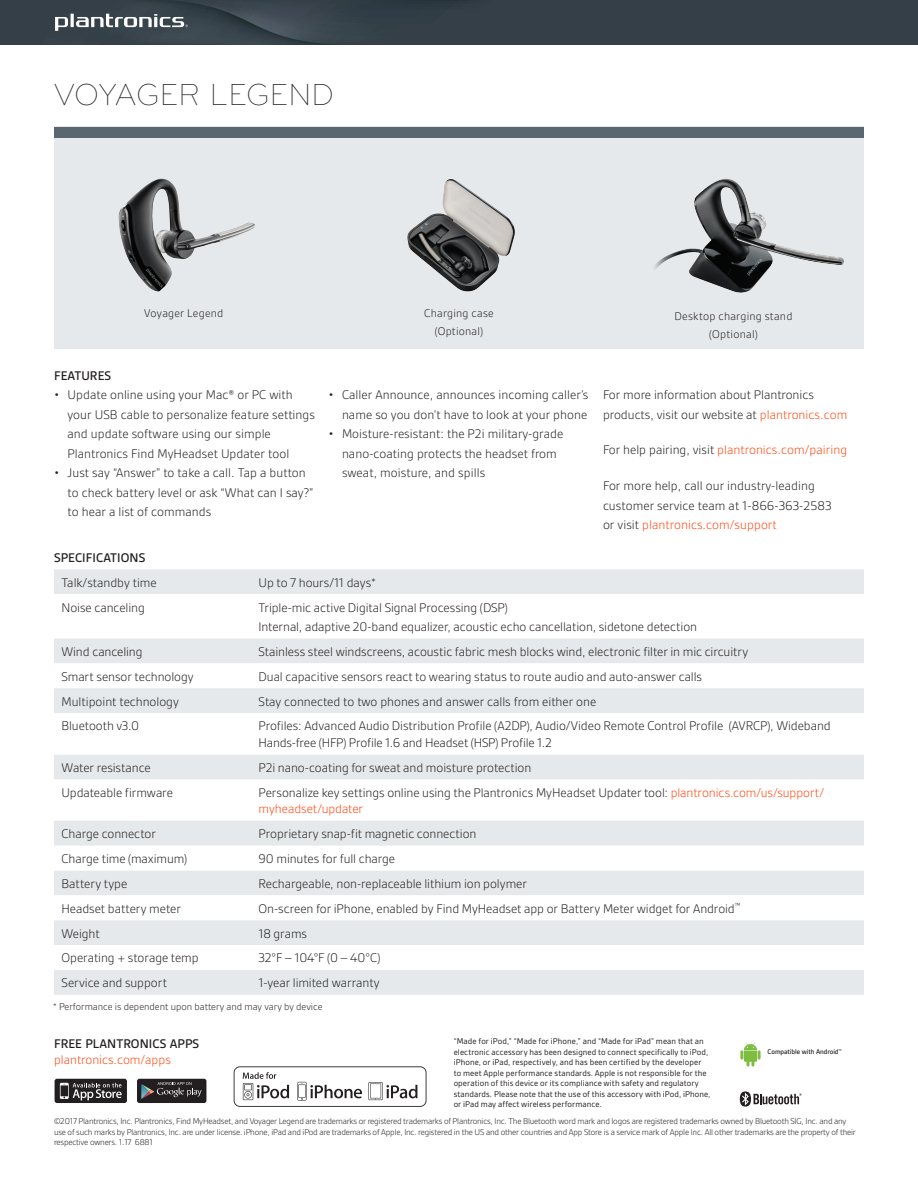
<style>
.page{position:relative;width:918px;height:1188px;background:#fff}
.page>*{position:absolute;margin:0;border:0;box-sizing:border-box;transform-origin:0 0}
.Product_name{font:300 31.5px "Bryant";letter-spacing:.005em;color:#231f20}
.BACK_Text{font:300 13.5px/19.5px "Gesta";letter-spacing:-.005em;color:#231f20}
.Body_copy{font:300 13.5px/19.5px "Gesta";letter-spacing:.005em;color:#231f20}
.Table_copy{font:300 13.5px "Gesta";color:#231f20}
.Body_copy-2{font:300 13.5px "Gesta";color:#ff460f}
.Subhead{font:500 13.5px "Gesta";letter-spacing:.005em;color:#231f20}
.BACK_Text-2{font:300 12px "Gesta";letter-spacing:.02em;color:#231f20}
.Body_copy-3{font:300 10.5px "Gesta";color:#231f20}
.Copyright{font:300 9px/10.5px "Gesta";letter-spacing:-.02em;color:#231f20}
.BACK_Copyright{font:9px/10.5px "Gesta";letter-spacing:.01em;color:#231f20}
.t1{font:500 7.35px "Gesta";letter-spacing:-.01em;color:#231f20}
.s1{color:#ff460f}
.s2{color:#231f20}
</style>
<div class="page">
<svg style="left:0;top:0;width:918px;height:45px;background:#38434b"></svg>
<div style="left:54px;top:127px;width:810px;height:222px;background:#e6e9eb"></div>
<div style="left:54px;top:127px;width:810px;height:11px;background:#5a6670"></div>
<img style="left:118px;top:178px;width:137px;height:114px">
<div style="left:54px;top:569px;width:810px;height:25px;background:#e6e9eb"></div>
<svg style="left:54px;top:638px;width:810px;height:1px"></svg>
<div style="left:54px;top:639px;width:810px;height:24px;background:#e6e9eb"></div>
<svg style="left:54px;top:688px;width:810px;height:307px"></svg>
<div style="left:54px;top:821px;width:810px;height:25px;background:#e6e9eb"></div>
<img style="left:407px;top:179px;width:108px;height:113px">
<img style="left:654px;top:178px;width:190px;height:115px">
<svg style="left:54px;top:1078px;width:73px;height:25px;background:#4e4b4c"></svg>
<div style="left:137px;top:1079px;width:69px;height:24px;background:#231f20;border-radius:2px"></div>
<svg style="left:141px;top:1082px;width:61px;height:17px"></svg>
<svg style="left:740px;top:1042px;width:21px;height:25px"></svg>
<svg style="left:234px;top:1066px;width:193px;height:41px"></svg>
<svg style="left:740px;top:1091px;width:62px;height:16px"></svg>
<p class="Product_name" style="left:54px;top:76px;width:281px">VOYAGER LEGEND</p>
<p class="BACK_Text-2" style="left:424px;top:306px;width:71px">Charging case</p>
<p class="BACK_Text-2" style="left:435px;top:324px;width:50px">(Optional)</p>
<p class="BACK_Text-2" style="left:144px;top:306px;width:81px">Voyager Legend</p>
<p class="BACK_Text-2" style="left:675px;top:310px;width:119px">Desktop charging stand</p>
<p class="BACK_Text-2" style="left:709px;top:328px;width:50px">(Optional)</p>
<p class="Subhead" style="left:54px;top:368px;width:59px">FEATURES</p>
<p class="BACK_Text" style="left:68px;top:385px;width:249px;text-indent:-14px">• Update online using your Mac® or PC with your USB cable to personalize feature settings and update software using our simple Plantronics Find MyHeadset Updater tool</p>
<p class="BACK_Text" style="left:68px;top:463px;width:248px;text-indent:-14px">• Just say “Answer” to take a call. Tap a button to check battery level or ask “What can I say?” to hear a list of commands</p>
<p class="BACK_Text" style="left:328px;top:385px;width:261px;text-align:right">• Caller Announce, announces incoming caller’s name so you don’t have to look at your phone</p>
<p class="BACK_Text" style="left:342px;top:424px;width:223px;text-indent:-14px">• Moisture-resistant: the P2i military-grade nano-coating protects the headset from sweat, moisture, and spills</p>
<p class="Body_copy" style="left:603px;top:385px;width:246px">For more information about Plantronics products, visit our website at <span class="s1">plantronics.com</span></p>
<p class="Body_copy-2" style="left:603px;top:442px;width:246px"><span class="s2">For help pairing, visit</span> plantronics.com/pairing</p>
<p class="Body_copy" style="left:603px;top:476px;width:213px">For more help, call our industry-leading</p>
<p class="Body_copy" style="left:603px;top:495px;width:230px">customer service team at 1-866-363-2583 or visit <span class="s1">plantronics.com/support</span></p>
<p class="Subhead" style="left:54px;top:550px;width:93px">SPECIFICATIONS</p>
<p class="Table_copy" style="left:62px;top:575px;width:97px">Talk/standby time</p>
<p class="BACK_Text" style="left:259px;top:572px;width:119px">Up to 7 hours/11 days*</p>
<p class="BACK_Text" style="left:62px;top:597px;width:85px">Noise canceling</p>
<p class="BACK_Text" style="left:259px;top:597px;width:251px">Triple-mic active Digital Signal Processing (DSP)</p>
<p class="BACK_Text" style="left:259px;top:617px;width:440px">Internal, adaptive 20-band equalizer, acoustic echo cancellation, sidetone detection</p>
<p class="BACK_Text" style="left:62px;top:642px;width:83px">Wind canceling</p>
<p class="BACK_Text" style="left:259px;top:642px;width:491px">Stainless steel windscreens, acoustic fabric mesh blocks wind, electronic filter in mic circuitry</p>
<p class="BACK_Text" style="left:62px;top:667px;width:134px">Smart sensor technology</p>
<p class="BACK_Text" style="left:259px;top:667px;width:445px">Dual capacitive sensors react to wearing status to route audio and auto-answer calls</p>
<p class="Table_copy" style="left:62px;top:694px;width:119px">Multipoint technology</p>
<p class="Table_copy" style="left:259px;top:694px;width:339px">Stay connected to two phones and answer calls from either one</p>
<p class="BACK_Text" style="left:62px;top:716px;width:79px">Bluetooth v3.0</p>
<p class="BACK_Text" style="left:259px;top:718px;width:574px;line-height:16.5px">Profiles: Advanced Audio Distribution Profile (A2DP), Audio/Video Remote Control Profile (AVRCP), Wideband<br>Hands-free (HFP) Profile 1.6 and Headset (HSP) Profile 1.2</p>
<p class="BACK_Text" style="left:62px;top:758px;width:91px">Water resistance</p>
<p class="BACK_Text" style="left:259px;top:758px;width:274px">P2i nano-coating for sweat and moisture protection</p>
<p class="BACK_Text" style="left:62px;top:782px;width:113px">Updateable firmware</p>
<p class="BACK_Text" style="left:259px;top:784px;width:567px;line-height:16.5px">Personalize key settings online using the Plantronics MyHeadset Updater tool: <span class="s1">plantronics.com/us/support/ myheadset/updater</span></p>
<p class="BACK_Text" style="left:62px;top:824px;width:96px">Charge connector</p>
<p class="BACK_Text" style="left:259px;top:824px;width:219px">Proprietary snap-fit magnetic connection</p>
<p class="BACK_Text" style="left:62px;top:849px;width:127px">Charge time (maximum)</p>
<p class="BACK_Text" style="left:259px;top:849px;width:138px">90 minutes for full charge</p>
<p class="BACK_Text" style="left:62px;top:874px;width:67px">Battery type</p>
<p class="BACK_Text" style="left:259px;top:874px;width:270px">Rechargeable, non-replaceable lithium ion polymer</p>
<p class="BACK_Text" style="left:62px;top:898px;width:121px">Headset battery meter</p>
<p class="BACK_Text" style="left:259px;top:898px;width:483px">On-screen for iPhone, enabled by Find MyHeadset app or Battery Meter widget for Android<sup>™</sup></p>
<p class="BACK_Text" style="left:62px;top:923px;width:40px">Weight</p>
<p class="BACK_Text" style="left:259px;top:923px;width:50px">18 grams</p>
<p class="BACK_Text" style="left:62px;top:948px;width:139px">Operating + storage temp</p>
<p class="BACK_Text" style="left:259px;top:948px;width:123px">32°F–104°F (0–40°C)</p>
<p class="BACK_Text" style="left:62px;top:973px;width:107px">Service and support</p>
<p class="BACK_Text" style="left:259px;top:973px;width:123px">1-year limited warranty</p>
<p class="Body_copy-3" style="left:53px;top:1001px;width:271px">* Performance is dependent upon battery and may vary by device</p>
<p class="Subhead" style="left:54px;top:1036px;width:147px">FREE PLANTRONICS APPS</p>
<p class="Body_copy-2" style="left:54px;top:1052px;width:118px">plantronics.com/apps</p>
<p class="BACK_Copyright" style="left:454px;top:1036px;width:258px">“Made for iPod,” “Made for iPhone,” and “Made for iPad” mean that an electronic accessory has been designed to connect specifically to iPod, iPhone, or iPad, respectively, and has been certified by the developer to meet Apple performance standards. Apple is not responsible for the operation of this device or its compliance with safety and regulatory standards. Please note that the use of this accessory with iPod, iPhone, or iPad may affect wireless performance.</p>
<p class="t1" style="left:768px;top:1047px;width:76px">Compatible with Android<sup>™</sup></p>
<p class="Copyright" style="left:54px;top:1116px;width:803px">©2017 Plantronics, Inc. Plantronics, Find MyHeadset, and Voyager Legend are trademarks or registered trademarks of Plantronics, Inc. The Bluetooth word mark and logos are registered trademarks owned by Bluetooth SIG, Inc. and any use of such marks by Plantronics, Inc. are under license. iPhone, iPad and iPod are trademarks of Apple, Inc. registered in the US and other countries and App Store is a service mark of Apple Inc. All other trademarks are the property of their respective owners. 1.17 6881</p>
</div>
